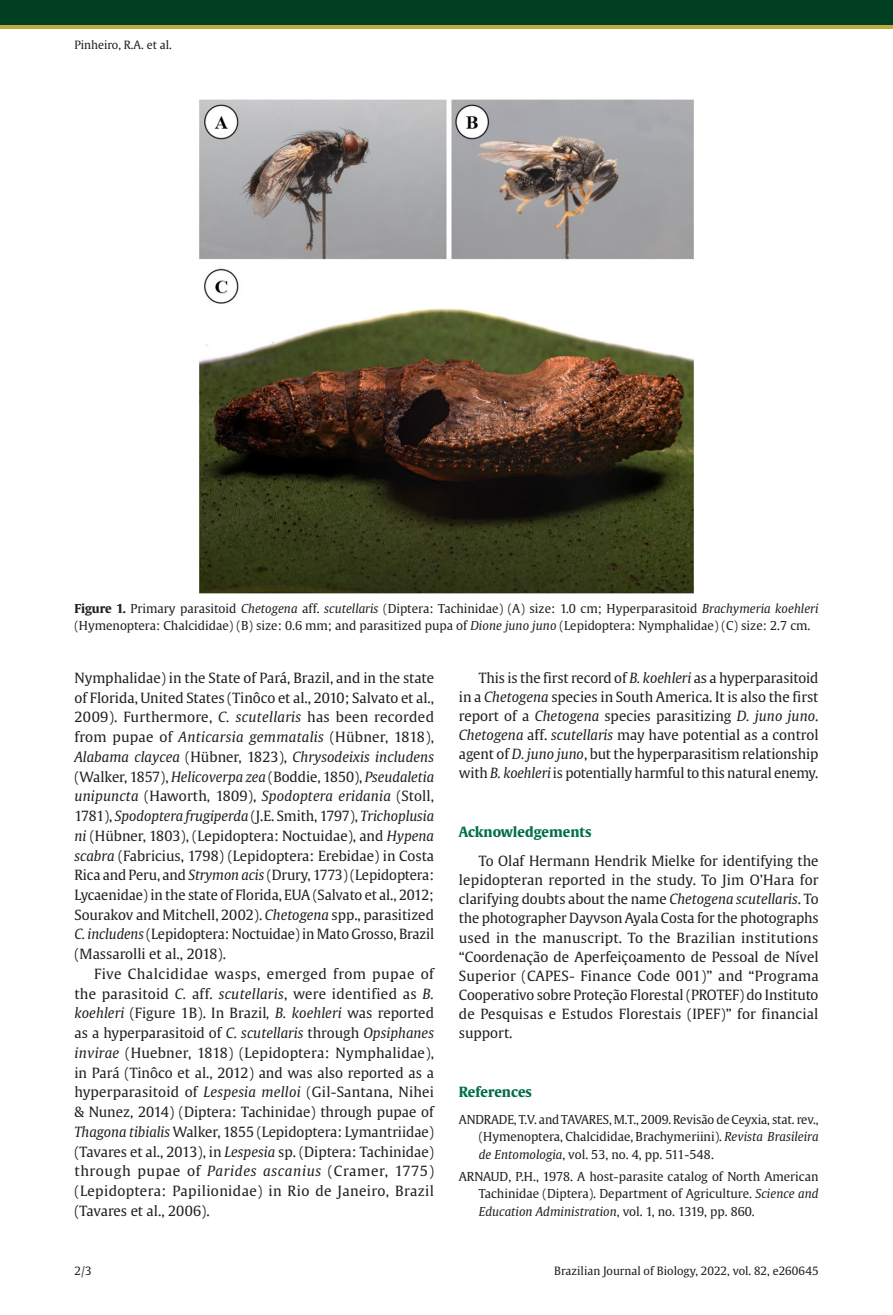
<style>
.page{position:relative;width:893px;height:1315px;background:#fff}
.page>*{position:absolute;margin:0;border:0;box-sizing:border-box;transform-origin:0 0}
.Paragraph{font:14px/19.8px "Gulliver";letter-spacing:-.01em;color:#231f20;text-align:justify}
.Acknowledgment{font:14px/19.1px "Gulliver";letter-spacing:.01em;color:#231f20;text-align:justify}
.AcknowledgmentHead{font:700 14px "Gulliver";color:#016f45}
.ReferenceHead{font:700 14px "Gulliver";color:#016f45}
.Reference{font:12.25px/17.3px "Gulliver";color:#231f20;text-align:justify}
.FigureCaption{font:12.25px/16.6px "Gulliver";color:#231f20}
.t1{font:11.38px "Gulliver";color:#231f20}
.s1{font-weight:700}
.s2{font-style:italic}
</style>
<div class="page">
<div style="left:0;top:12px;width:893px;height:17px;background:#beab3f"></div>
<div style="left:0;top:0;width:893px;height:25px;background:#003f22"></div>
<img style="left:199px;top:99px;width:495px;height:494px">
<p class="t1" style="left:74px;top:37px;width:99px">Pinheiro, R.A. et al.</p>
<p class="FigureCaption" style="left:74px;top:600px;width:746px"><span class="s1">Figure 1.</span> Primary parasitoid <span class="s2">Chetogena</span> aff. <span class="s2">scutellaris</span> (Diptera: Tachinidae) (A) size: 1.0 cm; Hyperparasitoid <span class="s2">Brachymeria koehleri </span>(Hymenoptera: Chalcididae) (B) size: 0.6 mm; and parasitized pupa of <span class="s2">Dione juno juno</span> (Lepidoptera: Nymphalidae) (C) size: 2.7 cm.</p>
<p class="Paragraph" style="left:74px;top:668px;width:361px">Nymphalidae) in the State of Pará, Brazil, and in the state of Florida, United States (Tinôco et al., 2010; Salvato et al., 2009). Furthermore, <span class="s2">C. scutellaris</span> has been recorded from pupae of <span class="s2">Anticarsia gemmatalis</span> (Hübner, 1818), <span class="s2">Alabama claycea</span> (Hübner, 1823), <span class="s2">Chrysodeixis includens </span>(Walker, 1857), <span class="s2">Helicoverpa zea</span> (Boddie, 1850), <span class="s2">Pseudaletia unipuncta</span> (Haworth, 1809), <span class="s2">Spodoptera eridania</span> (Stoll, 1781), <span class="s2">Spodoptera frugiperda</span> (J.E. Smith, 1797), <span class="s2">Trichoplusia ni</span> (Hübner, 1803), (Lepidoptera: Noctuidae), and <span class="s2">Hypena scabra</span> (Fabricius, 1798) (Lepidoptera: Erebidae) in Costa Rica and Peru, and <span class="s2">Strymon acis</span> (Drury, 1773) (Lepidoptera:<br>Lycaenidae) in the state of Florida, EUA (Salvato et al., 2012; Sourakov and Mitchell, 2002). <span class="s2">Chetogena</span> spp., parasitized <span class="s2">C. includens</span> (Lepidoptera: Noctuidae) in Mato Grosso, Brazil (Massarolli et al., 2018).</p>
<p class="Paragraph" style="left:74px;top:964px;width:361px;text-indent:20px">Five Chalcididae wasps, emerged from pupae of the parasitoid <span class="s2">C.</span> aff. <span class="s2">scutellaris</span>, were identified as <span class="s2">B. koehleri</span> (Figure 1B). In Brazil<span class="s2">, B. koehleri</span> was reported as a hyperparasitoid of <span class="s2">C. scutellaris</span> through <span class="s2">Opsiphanes invirae</span> (Huebner, 1818) (Lepidoptera: Nymphalidae), in Pará (Tinôco et al., 2012) and was also reported as a hyperparasitoid of <span class="s2">Lespesia melloi</span> (Gil-Santana, Nihei &amp; Nunez, 2014) (Diptera: Tachinidae) through pupae of <span class="s2">Thagona tibialis</span> Walker, 1855 (Lepidoptera: Lymantriidae) (Tavares et al., 2013), in <span class="s2">Lespesia</span> sp. (Diptera: Tachinidae) through pupae of <span class="s2">Parides ascanius</span> (Cramer, 1775) (Lepidoptera: Papilionidae) in Rio de Janeiro, Brazil (Tavares et al., 2006).</p>
<p class="Paragraph" style="left:459px;top:668px;width:361px;line-height:19.1px;text-indent:20px">This is the first record of <span class="s2">B. koehleri</span> as a hyperparasitoid in a <span class="s2">Chetogena</span> species in South America. It is also the first report of a <span class="s2">Chetogena</span> species parasitizing <span class="s2">D. juno juno</span>.<br><span class="s2">Chetogena</span> aff. <span class="s2">scutellaris</span> may have potential as a control agent of <span class="s2">D. juno juno</span>, but the hyperparasitism relationship with <span class="s2">B. koehleri</span> is potentially harmful to this natural enemy.</p>
<p class="AcknowledgmentHead" style="left:459px;top:823px;width:134px">Acknowledgements</p>
<p class="Acknowledgment" style="left:459px;top:851px;width:361px;text-indent:20px">To Olaf Hermann Hendrik Mielke for identifying the lepidopteran reported in the study. To Jim O’Hara for clarifying doubts about the name <span class="s2">Chetogena scutellaris</span>. To the photographer Dayvson Ayala Costa for the photographs used in the manuscript. To the Brazilian institutions “Coordenação de Aperfeiçoamento de Pessoal de Nível Superior (CAPES- Finance Code 001)” and “Programa Cooperativo sobre Proteção Florestal (PROTEF) do Instituto de Pesquisas e Estudos Florestais (IPEF)” for financial support.</p>
<p class="ReferenceHead" style="left:459px;top:1082px;width:75px">References</p>
<p class="Reference" style="left:479px;top:1111px;width:341px;text-indent:-20px">ANDRADE, T.V. and TAVARES, M.T., 2009. Revisão de Ceyxia, stat. rev., (Hymenoptera, Chalcididae, Brachymeriini). <span class="s2">Revista Brasileira de Entomologia</span>, vol. 53, no. 4, pp. 511-548.</p>
<p class="Reference" style="left:479px;top:1168px;width:341px;text-indent:-20px">ARNAUD, P.H., 1978. A host-parasite catalog of North American Tachinidae (Diptera). Department of Agriculture. <span class="s2">Science and Education Administration</span>, vol. 1, no. 1319, pp. 860.</p>
<p class="t1" style="left:74px;top:1264px;width:19px">2/3</p>
<p class="t1" style="left:554px;top:1264px;width:266px">Brazilian Journal of Biology, 2022, vol. 82, e260645</p>
</div>
